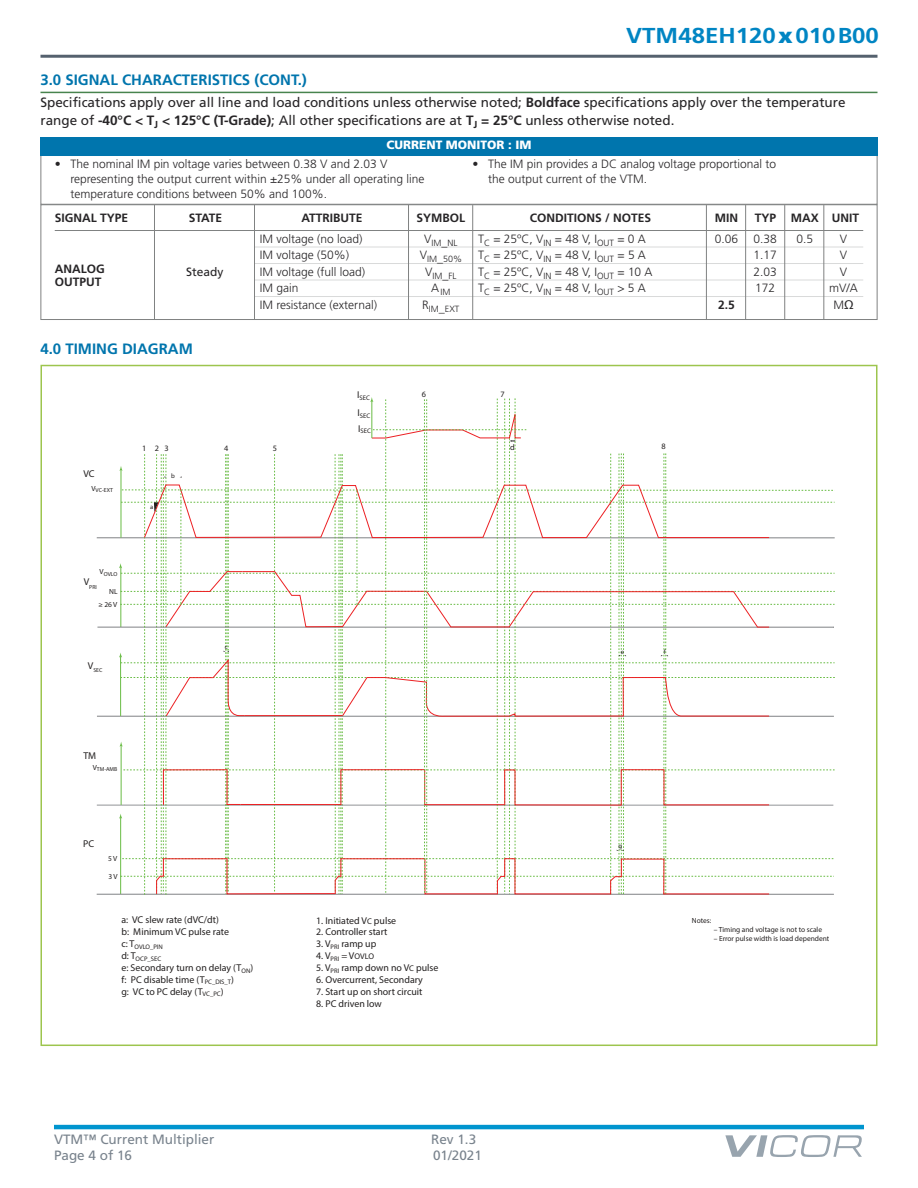
<style>
.page{position:relative;width:918px;height:1188px;background:#fff}
.page>*{position:absolute;margin:0;border:0;box-sizing:border-box;transform-origin:0 0}
.t1{font:700 21.6px "Frutiger";color:#0085c3;scale:1.11 1}
.t2{font:700 15px "Frutiger";color:#0075ad}
.t3{font:13.5px/18px "Frutiger";color:#272527}
.t4{font:13.5px "Frutiger LT Pro";color:#79838d}
.t5{font:300 12px/15px "Frutiger";color:#272527}
.t6{font:700 12px "Frutiger";color:#272527}
.t7{font:900 12px "Frutiger";color:#fff}
.t8{font:12px "Frutiger";color:#272527}
.t9{font:9.9px/11.9px "Myriad Pro";color:#221f1f}
.t10{font:300 9px "Frutiger";color:#272527}
.t11{font:8.25px "Myriad Pro";color:#221f1f}
.t12{font:7.35px "Myriad Pro";color:#221f1f}
.t13{font:6.6px/11.9px "Myriad Pro";color:#221f1f}
.t14{font:5.7px "Myriad Pro";color:#221f1f}
.s1{font-weight:900}
.s2{font-weight:700}
.s3{font-size:12px}
.s4{font-family:"Lucida Grande";font-weight:400;font-size:5.85px}
.s5{font-size:8.25px}
</style>
<div class="page">
<hr style="left:41px;top:55px;width:837px;height:3px;background:#55616e">
<hr style="left:97px;top:805px;width:736px;height:1px;background:#929497">
<hr style="left:97px;top:716px;width:737px;height:1px;background:#808285">
<hr style="left:97px;top:538px;width:738px;height:1px;background:#808285">
<hr style="left:97px;top:894px;width:737px;height:1px;background:#808285">
<hr style="left:97px;top:627px;width:737px;height:1px;background:#808285">
<svg style="left:119px;top:397px;width:716px;height:498px"></svg>
<svg style="left:40px;top:204px;width:838px;height:116px"></svg>
<hr style="left:255px;top:247px;width:608px;height:1px;background:#d9dada">
<hr style="left:255px;top:263px;width:608px;height:1px;background:#d9dada">
<hr style="left:255px;top:280px;width:608px;height:1px;background:#d9dada">
<hr style="left:255px;top:296px;width:608px;height:1px;background:#d9dada">
<hr style="left:254px;top:205px;width:1px;height:114px;background:#808282">
<hr style="left:154px;top:205px;width:1px;height:114px;background:#808282">
<hr style="left:408px;top:205px;width:1px;height:114px;background:#808282">
<hr style="left:472px;top:205px;width:1px;height:114px;background:#808282">
<hr style="left:745px;top:205px;width:1px;height:114px;background:#808282">
<hr style="left:706px;top:205px;width:1px;height:114px;background:#808282">
<hr style="left:784px;top:205px;width:1px;height:114px;background:#808282">
<hr style="left:823px;top:205px;width:1px;height:114px;background:#808282">
<div style="left:41px;top:155px;width:837px;height:50px;border:1px solid #808282"></div>
<div style="left:41px;top:137px;width:837px;height:18px;background:#0075ad"></div>
<hr style="left:41px;top:92px;width:837px;height:1px;background:#48844e">
<hr style="left:54px;top:1125px;width:810px;height:4px;background:#0095cf">
<svg style="left:725px;top:1135px;width:137px;height:22px"></svg>
<h1 class="t1" style="left:626px;top:27px;width:229px">VTM48E H120 <span class="s1">x</span>010 B00</h1>
<p class="t2" style="left:40px;top:73px;width:268px">3.0 SIGNAL CHARACTERISTICS (CONT.)</p>
<p class="t3" style="left:40px;top:94px;width:807px">Specifications apply over all line and load conditions unless otherwise noted; <span class="s2">Boldface</span> specifications apply over the temperature range of <span class="s2">-40°C &lt; T</span><sub>J</sub> <span class="s2">&lt; 125°C (T-Grade)</span>; All other specifications are at <span class="s2">T</span><sub>J</sub> <span class="s2">= 25°C</span> unless otherwise noted.</p>
<p class="t7" style="left:386px;top:138px;width:147px">CURRENT MONITOR : IM</p>
<p class="t5" style="left:70px;top:157px;width:356px;text-indent:-16px">• The nominal IM pin voltage varies between 0.38 V and 2.03 V representing the output current within ±25% under all operating line temperature conditions between 50% and 100%.</p>
<p class="t5" style="left:488px;top:157px;width:289px;text-indent:-16px">• The IM pin provides a DC analog voltage proportional to the output current of the VTM.</p>
<p class="t6" style="left:55px;top:213px;width:75px">SIGNAL TYPE</p>
<p class="t6" style="left:189px;top:213px;width:35px">STATE</p>
<p class="t6" style="left:302px;top:213px;width:63px">ATTRIBUTE</p>
<p class="t6" style="left:417px;top:213px;width:50px">SYMBOL</p>
<p class="t6" style="left:530px;top:213px;width:123px">CONDITIONS / NOTES</p>
<p class="t6" style="left:715px;top:213px;width:25px">MIN</p>
<p class="t6" style="left:755px;top:213px;width:106px">TYP MAX UNIT</p>
<p class="t5" style="left:260px;top:232px;width:104px">IM voltage (no load)</p>
<p class="t10" style="left:424px;top:239px;width:35px"><sup>V</sup>IM<span class="s3">_</span>NL</p>
<p class="t5" style="left:478px;top:232px;width:169px">T<sub>C</sub> = 25ºC, V<sub>IN</sub> = 48 V, I<sub>OUT</sub> = 0 A</p>
<p class="t5" style="left:715px;top:232px;width:25px">0.06</p>
<p class="t5" style="left:754px;top:232px;width:25px">0.38</p>
<p class="t5" style="left:796px;top:232px;width:18px">0.5</p>
<p class="t5" style="left:840px;top:232px;width:9px">V</p>
<p class="t5" style="left:260px;top:248px;width:91px">IM voltage (50%)</p>
<p class="t10" style="left:420px;top:255px;width:44px"><sup>V</sup>IM<span class="s3">_</span>50%</p>
<p class="t5" style="left:478px;top:248px;width:169px">T<sub>C</sub> = 25ºC, V<sub>IN</sub> = 48 V, I<sub>OUT</sub> = 5 A</p>
<p class="t5" style="left:754px;top:248px;width:25px">1.17</p>
<p class="t5" style="left:840px;top:248px;width:9px">V</p>
<p class="t6" style="left:55px;top:263px;width:51px">ANALOG</p>
<p class="t8" style="left:186px;top:267px;width:39px">Steady</p>
<p class="t5" style="left:260px;top:265px;width:107px">IM voltage (full load)</p>
<p class="t10" style="left:425px;top:272px;width:33px"><sup>V</sup>IM<span class="s3">_</span>FL</p>
<p class="t5" style="left:478px;top:265px;width:176px">T<sub>C</sub> = 25ºC, V<sub>IN</sub> = 48 V, I<sub>OUT</sub> = 10 A</p>
<p class="t5" style="left:754px;top:265px;width:25px">2.03</p>
<p class="t5" style="left:840px;top:265px;width:9px">V</p>
<p class="t6" style="left:55px;top:277px;width:48px">OUTPUT</p>
<p class="t5" style="left:260px;top:281px;width:40px">IM gain</p>
<p class="t10" style="left:431px;top:288px;width:21px"><sup>A</sup>IM</p>
<p class="t5" style="left:478px;top:281px;width:169px">T<sub>C</sub> = 25ºC, V<sub>IN</sub> = 48 V, I<sub>OUT</sub> &gt; 5 A</p>
<p class="t5" style="left:755px;top:281px;width:21px">172</p>
<p class="t5" style="left:829px;top:281px;width:30px">mV/A</p>
<p class="t5" style="left:260px;top:298px;width:119px">IM resistance (external)</p>
<p class="t10" style="left:422px;top:305px;width:39px"><sup>R</sup>IM<span class="s3">_</span>EXT</p>
<p class="t6" style="left:718px;top:299px;width:18px">2.5</p>
<p class="t5" style="left:833px;top:298px;width:22px">M<span class="s4">Ω</span></p>
<p class="t2" style="left:40px;top:343px;width:154px">4.0 TIMING DIAGRAM</p>
<p class="t9" style="left:83px;top:469px;width:13px">VC</p>
<p class="t14" style="left:91px;top:488px;width:23px"><sup>V</sup>VC-EXT</p>
<p class="t14" style="left:100px;top:571px;width:19px"><sup>V</sup>OVLO</p>
<p class="t14" style="left:84px;top:585px;width:15px"><sup>V</sup>PRI</p>
<p class="t12" style="left:109px;top:589px;width:10px">NL</p>
<p class="t12" style="left:98px;top:602px;width:21px">≥ 26 V</p>
<p class="t14" style="left:88px;top:668px;width:16px"><sup>V</sup>SEC</p>
<p class="t11" style="left:142px;top:445px;width:18px">1 2</p>
<p class="t11" style="left:164px;top:445px;width:6px">3</p>
<p class="t11" style="left:224px;top:445px;width:6px">4</p>
<p class="t11" style="left:273px;top:445px;width:6px">5</p>
<p class="t13" style="left:150px;top:502px;width:5px">a</p>
<p class="t13" style="left:171px;top:471px;width:5px">b</p>
<p class="t13" style="left:225px;top:641px;width:4px">c</p>
<p class="t9" style="left:83px;top:751px;width:14px">TM</p>
<p class="t14" style="left:93px;top:767px;width:26px"><sup>V</sup>TM-AMB</p>
<p class="t9" style="left:83px;top:839px;width:13px">PC</p>
<p class="t12" style="left:108px;top:856px;width:11px">5 V</p>
<p class="t12" style="left:108px;top:873px;width:11px">3 V</p>
<p class="t9" style="left:121px;top:915px;width:109px">a: VC slew rate (dVC/dt) b: Minimum VC pulse rate</p>
<p class="t13" style="left:121px;top:941px;width:43px"><sup>c:</sup> <sup>T</sup>OVLO_PIN <sup>d:</sup> <sup>T</sup>OCP_SEC</p>
<p class="t9" style="left:121px;top:963px;width:133px">e: Secondary turn on delay (T<sub>ON</sub>) f: PC disable time (T<sub>PC_DIS_T</sub>)<br>g: VC to PC delay (T<sub>VC_PC</sub>)</p>
<p class="t13" style="left:357px;top:392px;width:14px"><sup>I</sup>SEC</p>
<p class="t13" style="left:358px;top:426px;width:14px"><sup>I</sup>SEC</p>
<p class="t13" style="left:358px;top:410px;width:14px"><sup>I</sup>SEC</p>
<p class="t11" style="left:422px;top:391px;width:6px">6</p>
<p class="t9" style="left:316px;top:915px;width:82px">1. Initiated V<span class="s5">C</span> pulse</p>
<p class="t9" style="left:316px;top:927px;width:73px">2. Controller start</p>
<p class="t9" style="left:316px;top:939px;width:62px">3. V<sub>PRI</sub> ramp up</p>
<p class="t9" style="left:316px;top:951px;width:59px">4. V<sub>PRI</sub> = V<span class="s5">OVLO</span></p>
<p class="t9" style="left:316px;top:963px;width:124px">5. V<sub>PRI</sub> ramp down no V<span class="s5">C</span> pulse</p>
<p class="t9" style="left:316px;top:975px;width:108px">6. Overcurrent, Secondary</p>
<p class="t9" style="left:316px;top:986px;width:108px">7. Start up on short circuit</p>
<p class="t9" style="left:316px;top:998px;width:67px">8. PC driven low</p>
<p class="t11" style="left:501px;top:391px;width:6px">7</p>
<p class="t11" style="left:510px;top:444px;width:6px">d</p>
<p class="t4" style="left:54px;top:1134px;width:162px">VTM™ Current Multiplier</p>
<p class="t4" style="left:431px;top:1132px;width:47px">Rev 1.3</p>
<p class="t4" style="left:54px;top:1150px;width:80px">Page 4 of 16</p>
<p class="t4" style="left:433px;top:1148px;width:50px">01/2021</p>
<p class="t11" style="left:662px;top:443px;width:6px">8</p>
<p class="t13" style="left:621px;top:646px;width:5px">e</p>
<p class="t13" style="left:664px;top:646px;width:3px">f</p>
<p class="t13" style="left:618px;top:840px;width:5px">g</p>
<p class="t12" style="left:692px;top:918px;width:21px">Notes:</p>
<p class="t12" style="left:714px;top:927px;width:110px">– Timing and voltage is not to scale</p>
<p class="t12" style="left:714px;top:936px;width:117px">– Error pulse width is load dependent</p>
</div>
